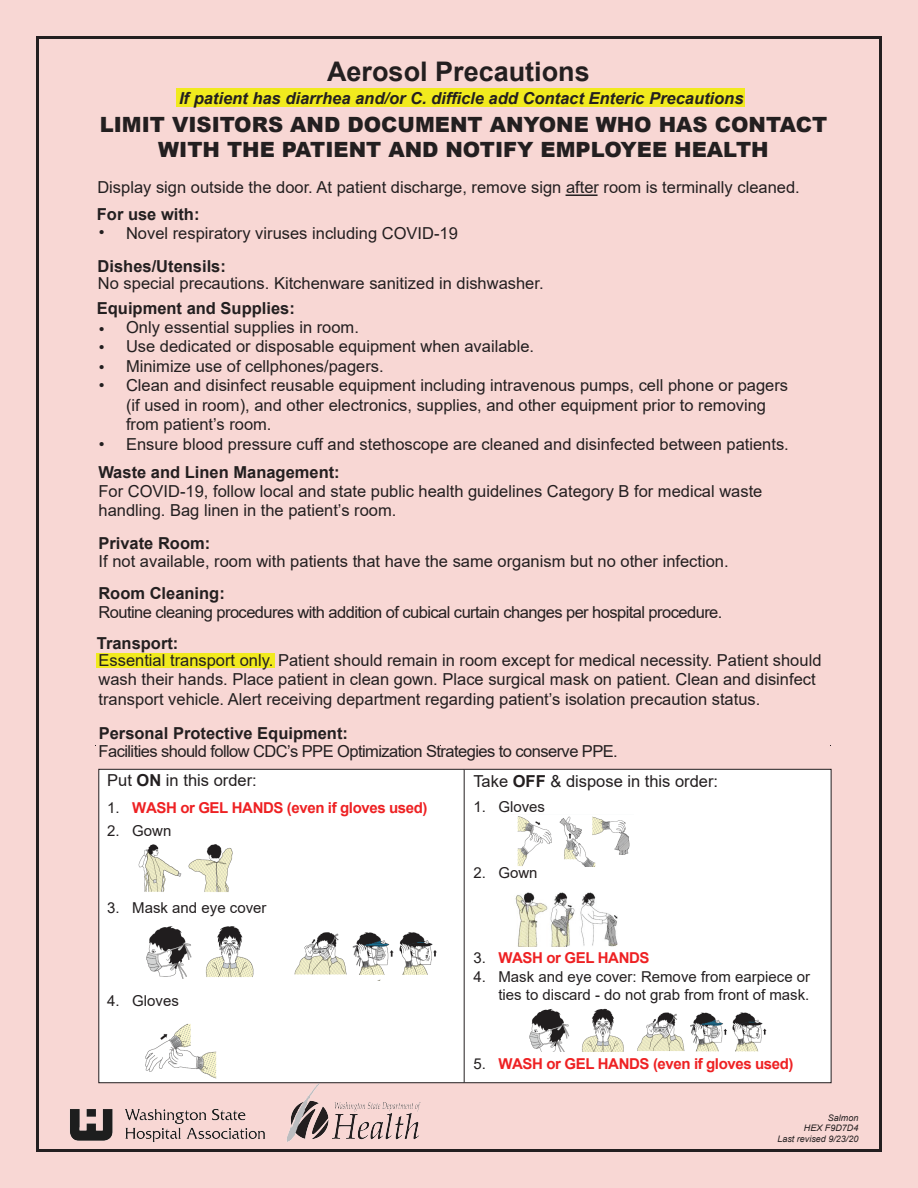
<style>
.page{position:relative;width:918px;height:1188px;background:#f8d7d4}
.page>*{position:absolute;margin:0;border:0;box-sizing:border-box;transform-origin:0 0}
.t1{font:700 27px "Arial";color:#231f20}
.t2{font:900 21px/25.2px "Arial";color:#231f20;text-align:center}
.t3{font:16.5px/19.5px "Arial";color:#231f20}
.t4{font:16.5px "Arial";letter-spacing:-.035em;color:#231f20}
.t5{font:700 16.5px "Arial";color:#231f20}
.t6{font:italic 700 16.5px "Arial";color:#231f20}
.t7{font:15px/18px "Arial";color:#231f20;text-align:right}
.t8{font:700 15px "Arial";letter-spacing:-.025em;color:#ee2123}
.t9{font:italic 9px "Arial";color:#231f20}
.s1{font-weight:700}
.s2{font-weight:400;color:#231f20}
</style>
<div class="page">
<hr style="left:36px;top:36px;width:846px;height:2px;background:#231f20">
<hr style="left:36px;top:38px;width:2px;height:1112px;background:#231f20">
<hr style="left:880px;top:38px;width:2px;height:1112px;background:#231f20">
<hr style="left:36px;top:1150px;width:846px;height:2px;background:#231f20">
<img style="left:70px;top:1109px;width:196px;height:33px">
<img style="left:287px;top:1083px;width:134px;height:59px">
<div style="left:96px;top:653px;width:179px;height:15px;background:#f1ea1e"></div>
<div style="left:98px;top:769px;width:733px;height:314px;background:#fff;border:1px solid #231f20"></div>
<hr style="left:464px;top:769px;width:1px;height:314px;background:#231f20">
<img style="left:138px;top:844px;width:95px;height:48px">
<img style="left:294px;top:932px;width:143px;height:49px">
<img style="left:145px;top:1023px;width:72px;height:56px">
<img style="left:146px;top:926px;width:108px;height:53px">
<img style="left:517px;top:816px;width:113px;height:50px">
<img style="left:515px;top:892px;width:102px;height:55px">
<img style="left:529px;top:1008px;width:95px;height:44px">
<img style="left:637px;top:1012px;width:130px;height:40px">
<div style="left:177px;top:88px;width:568px;height:19px;background:#f1ea1e"></div>
<hr style="left:566px;top:194px;width:32px;height:2px;background:#231f20">
<h1 class="t1" style="left:327px;top:52px;width:264px">Aerosol Precautions</h1>
<p class="t2" style="left:100px;top:111px;width:729px">LIMIT VISITORS AND DOCUMENT ANYONE WHO HAS CONTACT<br>WITH THE PATIENT AND NOTIFY EMPLOYEE HEALTH</p>
<p class="t6" style="left:179px;top:87px;width:566px">If patient has diarrhea and/or C. difficle add Contact Enteric Precautions</p>
<p class="t3" style="left:97px;top:177px;width:704px">Display sign outside the door. At patient discharge, remove sign after room is terminally cleaned.</p>
<p class="t5" style="left:97px;top:203px;width:104px">For use with:</p>
<p class="t3" style="left:99px;top:223px;width:361px">• Novel respiratory viruses including COVID-19</p>
<p class="t5" style="left:98px;top:255px;width:130px">Dishes/Utensils:</p>
<p class="t3" style="left:98px;top:273px;width:447px">No special precautions. Kitchenware sanitized in dishwasher.</p>
<p class="t5" style="left:97px;top:297px;width:200px">Equipment and Supplies:</p>
<p class="t3" style="left:126px;top:317px;width:664px">Only essential supplies in room.<br>Use dedicated or disposable equipment when available.<br>Minimize use of cellphones/pagers.<br>Clean and disinfect reusable equipment including intravenous pumps, cell phone or pagers (if used in room), and other electronics, supplies, and other equipment prior to removing from patient’s room.<br>Ensure blood pressure cuff and stethoscope are cleaned and disinfected between patients.</p>
<p class="t3" style="left:99px;top:320px;width:7px;line-height:18.9px;text-align:justify">• • •</p>
<p class="t3" style="left:99px;top:375px;width:7px">•</p>
<p class="t3" style="left:99px;top:434px;width:7px">•</p>
<p class="t5" style="left:98px;top:461px;width:243px">Waste and Linen Management:</p>
<p class="t3" style="left:99px;top:481px;width:665px">For COVID-19, follow local and state public health guidelines Category B for medical waste handling. Bag linen in the patient’s room.</p>
<p class="t5" style="left:98px;top:531px;width:113px">Private Room:</p>
<p class="t3" style="left:99px;top:551px;width:632px">If not available, room with patients that have the same organism but no other infection.</p>
<p class="t5" style="left:98px;top:582px;width:128px">Room Cleaning:</p>
<p class="t4" style="left:99px;top:600px;width:625px">Routine cleaning procedures with addition of cubical curtain changes per hospital procedure.</p>
<p class="t5" style="left:97px;top:631px;width:83px">Transport:</p>
<p class="t3" style="left:99px;top:650px;width:724px">Essential transport only. Patient should remain in room except for medical necessity. Patient should wash their hands. Place patient in clean gown. Place surgical mask on patient. Clean and disinfect transport vehicle. Alert receiving department regarding patient’s isolation precaution status.</p>
<p class="t5" style="left:99px;top:721px;width:251px">Personal Protective Equipment:</p>
<p class="t4" style="left:99px;top:740px;width:521px">Facilities should follow CDC’s PPE Optimization Strategies to conserve PPE.</p>
<p class="t3" style="left:107px;top:770px;width:151px">Put <span class="s1">ON</span> in this order:</p>
<p class="t8" style="left:107px;top:797px;width:322px"><span class="s2">1.</span> WASH or GEL HANDS (even if gloves used)</p>
<p class="t7" style="left:107px;top:821px;width:66px">2. Gown</p>
<p class="t7" style="left:107px;top:899px;width:161px">3. Mask and eye cover</p>
<p class="t7" style="left:107px;top:991px;width:73px">4. Gloves</p>
<p class="t3" style="left:473px;top:771px;width:246px">Take <span class="s1">OFF</span> &amp; dispose in this order:</p>
<p class="t7" style="left:473px;top:798px;width:73px">1. Gloves</p>
<p class="t7" style="left:473px;top:864px;width:66px">2. Gown</p>
<p class="t8" style="left:473px;top:947px;width:178px"><span class="s2">3.</span> WASH or GEL HANDS</p>
<p class="t7" style="left:473px;top:967px;width:338px">4. Mask and eye cover: Remove from earpiece or ties to discard - do not grab from front of mask.</p>
<p class="t8" style="left:473px;top:1053px;width:322px"><span class="s2">5.</span> WASH or GEL HANDS (even if gloves used)</p>
<p class="t9" style="left:828px;top:1112px;width:32px">Salmon</p>
<p class="t9" style="left:804px;top:1122px;width:56px">HEX F9D7D4</p>
<p class="t9" style="left:777px;top:1133px;width:83px">Last revised 9/23/20</p>
</div>
